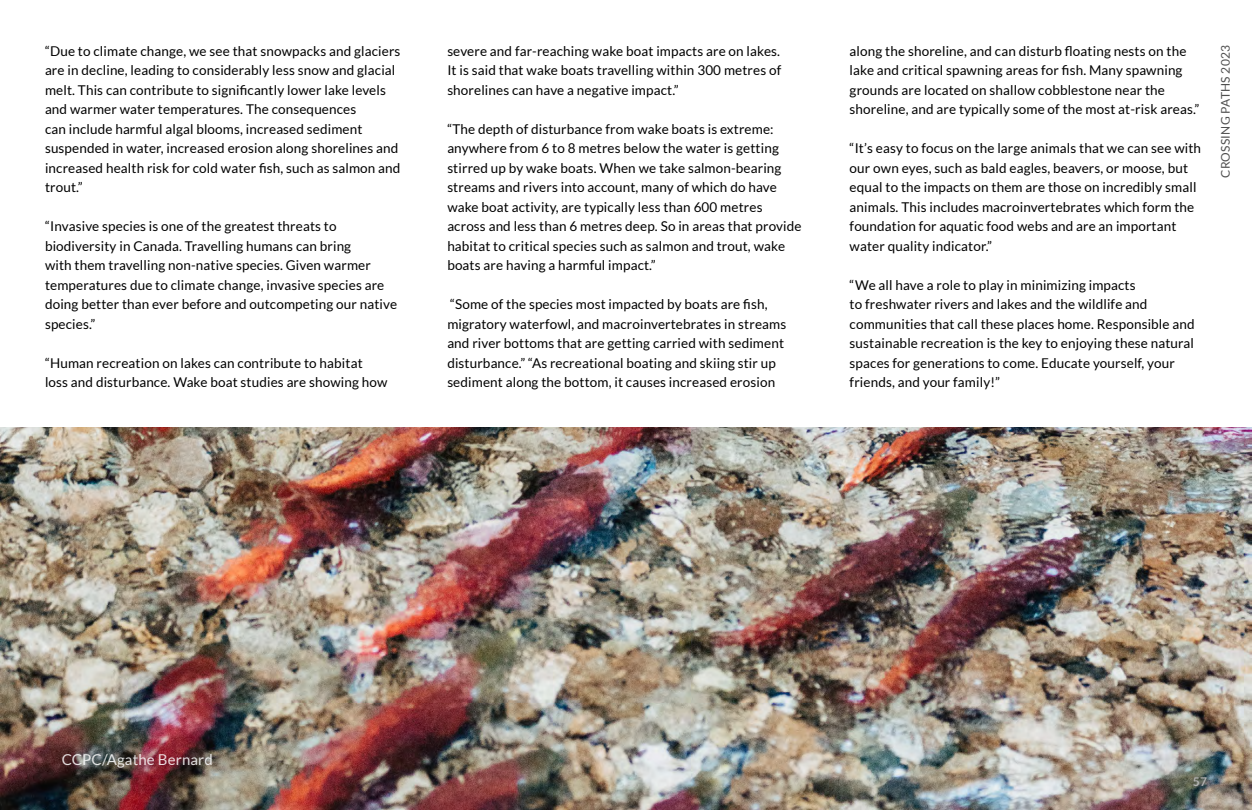
<style>
.page{position:relative;width:1252px;height:810px;background:#fff}
.page>*{position:absolute;margin:0;border:0;box-sizing:border-box;transform-origin:0 0}
.t1{font:15px "Lato";letter-spacing:.01em;color:#fff}
.t2{font:13.5px/19.5px "Lato";letter-spacing:.01em;color:#000}
.t3{font:12px "Lato";letter-spacing:.02em;color:#4f4f4f}
.t4{font:600 12px "Lato";color:#b8b8b8}
</style>
<div class="page">
<img style="left:0;top:428px;width:1252px;height:382px">
<div style="left:1187px;top:770px;width:25px;height:22px;background:#000;opacity:.85"></div>
<p class="t2" style="left:45px;top:41px;width:357px">“Due to climate change, we see that snowpacks and glaciers are in decline, leading to considerably less snow and glacial melt. This can contribute to significantly lower lake levels and warmer water temperatures. The consequences<br>can include harmful algal blooms, increased sediment suspended in water, increased erosion along shorelines and increased health risk for cold water fish, such as salmon and trout.”</p>
<p class="t2" style="left:45px;top:217px;width:354px">“Invasive species is one of the greatest threats to biodiversity in Canada. Travelling humans can bring<br>with them travelling non-native species. Given warmer temperatures due to climate change, invasive species are doing better than ever before and outcompeting our native species.”</p>
<p class="t2" style="left:45px;top:353px;width:344px">“Human recreation on lakes can contribute to habitat loss and disturbance. Wake boat studies are showing how</p>
<p class="t2" style="left:447px;top:41px;width:335px;text-align:justify">severe and far-reaching wake boat impacts are on lakes.<br>It is said that wake boats travelling within 300 metres of shorelines can have a negative impact.”</p>
<p class="t2" style="left:447px;top:119px;width:356px">“The depth of disturbance from wake boats is extreme: anywhere from 6 to 8 metres below the water is getting stirred up by wake boats. When we take salmon-bearing streams and rivers into account, many of which do have wake boat activity, are typically less than 600 metres across and less than 6 metres deep. So in areas that provide habitat to critical species such as salmon and trout, wake boats are having a harmful impact.”</p>
<p class="t2" style="left:447px;top:295px;width:340px">“Some of the species most impacted by boats are fish, migratory waterfowl, and macroinvertebrates in streams and river bottoms that are getting carried with sediment disturbance.” “As recreational boating and skiing stir up sediment along the bottom, it causes increased erosion</p>
<p class="t2" style="left:849px;top:41px;width:351px">along the shoreline, and can disturb floating nests on the lake and critical spawning areas for fish. Many spawning grounds are located on shallow cobblestone near the shoreline, and are typically some of the most at-risk areas.”</p>
<p class="t2" style="left:849px;top:138px;width:353px">“It’s easy to focus on the large animals that we can see with our own eyes, such as bald eagles, beavers, or moose, but equal to the impacts on them are those on incredibly small animals. This includes macroinvertebrates which form the foundation for aquatic food webs and are an important water quality indicator.”</p>
<p class="t2" style="left:849px;top:275px;width:346px">“We all have a role to play in minimizing impacts<br>to freshwater rivers and lakes and the wildlife and communities that call these places home. Responsible and sustainable recreation is the key to enjoying these natural spaces for generations to come. Educate yourself, your friends, and your family!”</p>
<p class="t3" style="left:1219px;top:178px;width:134px;rotate:-90deg">CROSSING PATHS 2023</p>
<p class="t1" style="left:61px;top:751px;width:153px">CCPC/Agathe Bernard</p>
<p class="t4" style="left:1193px;top:773px;width:16px">57</p>
</div>
